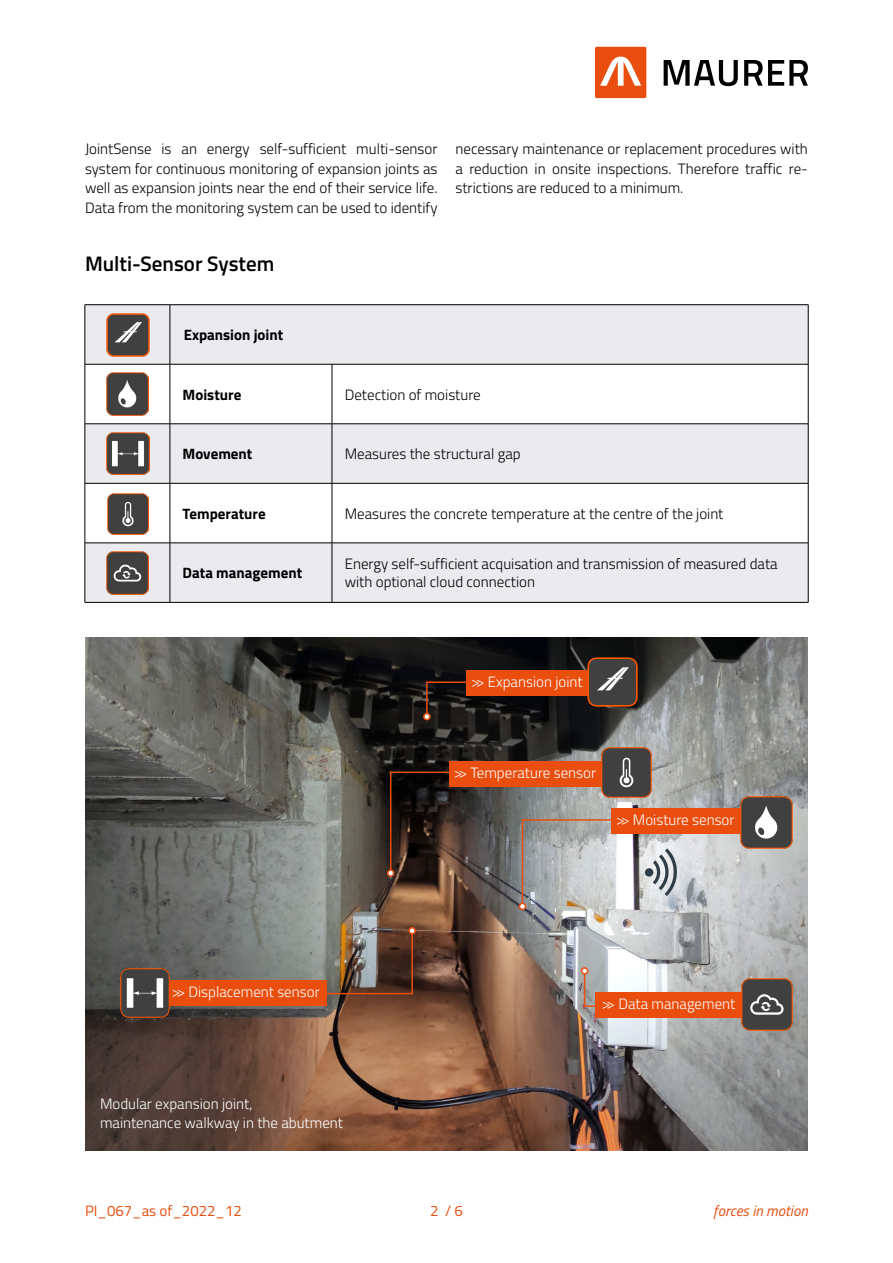
<style>
.page{position:relative;width:893px;height:1263px;background:#fff}
.page>*{position:absolute;margin:0;border:0;box-sizing:border-box;transform-origin:0 0}
.t1{font:600 21px "Titillium";color:#000}
.t2{font:300 15px/19.5px "Titillium";color:#000;text-align:justify}
.t3{font:300 15px/19.5px "Titillium";color:#fff}
.t4{font:700 15px "Titillium";color:#000}
.t5{font:15px "Titillium";color:#e94e0f}
.t6{font:italic 15px "Titillium";color:#e94e0f}
</style>
<div class="page">
<svg style="left:664px;top:60px;width:144px;height:26px"></svg>
<div style="left:595px;top:47px;width:51px;height:51px;background:#e94e0f;border-radius:2px"></div>
<svg style="left:600px;top:57px;width:41px;height:29px"></svg>
<div style="left:86px;top:305px;width:722px;height:297px;background:#eaeaef"></div>
<svg style="left:86px;top:365px;width:722px;height:178px"></svg>
<hr style="left:85px;top:423px;width:85px;height:1px;background:#000">
<hr style="left:170px;top:423px;width:162px;height:1px;background:#000">
<hr style="left:332px;top:423px;width:476px;height:1px;background:#000">
<hr style="left:85px;top:483px;width:85px;height:1px;background:#000">
<hr style="left:170px;top:483px;width:162px;height:1px;background:#000">
<hr style="left:332px;top:483px;width:476px;height:1px;background:#000">
<hr style="left:85px;top:543px;width:85px;height:1px;background:#000">
<hr style="left:170px;top:543px;width:162px;height:1px;background:#000">
<hr style="left:332px;top:543px;width:476px;height:1px;background:#000">
<hr style="left:85px;top:602px;width:85px;height:1px;background:#000">
<hr style="left:170px;top:602px;width:162px;height:1px;background:#000">
<hr style="left:332px;top:602px;width:476px;height:1px;background:#000">
<hr style="left:85px;top:304px;width:85px;height:1px;background:#000">
<hr style="left:170px;top:304px;width:162px;height:1px;background:#000">
<hr style="left:332px;top:304px;width:476px;height:1px;background:#000">
<hr style="left:85px;top:364px;width:85px;height:1px;background:#000">
<hr style="left:170px;top:364px;width:162px;height:1px;background:#000">
<hr style="left:332px;top:364px;width:476px;height:1px;background:#000">
<hr style="left:170px;top:305px;width:1px;height:59px;background:#000">
<hr style="left:808px;top:305px;width:1px;height:59px;background:#000">
<hr style="left:170px;top:364px;width:1px;height:60px;background:#000">
<hr style="left:332px;top:364px;width:1px;height:60px;background:#000">
<hr style="left:808px;top:364px;width:1px;height:60px;background:#000">
<hr style="left:85px;top:483px;width:1px;height:60px;background:#000">
<hr style="left:85px;top:543px;width:1px;height:59px;background:#000">
<hr style="left:85px;top:305px;width:1px;height:59px;background:#000">
<hr style="left:85px;top:364px;width:1px;height:60px;background:#000">
<hr style="left:85px;top:424px;width:1px;height:59px;background:#000">
<hr style="left:170px;top:424px;width:1px;height:59px;background:#000">
<hr style="left:332px;top:424px;width:1px;height:59px;background:#000">
<hr style="left:808px;top:424px;width:1px;height:59px;background:#000">
<hr style="left:170px;top:483px;width:1px;height:60px;background:#000">
<hr style="left:332px;top:483px;width:1px;height:60px;background:#000">
<hr style="left:808px;top:483px;width:1px;height:60px;background:#000">
<hr style="left:170px;top:543px;width:1px;height:59px;background:#000">
<hr style="left:332px;top:543px;width:1px;height:59px;background:#000">
<hr style="left:808px;top:543px;width:1px;height:59px;background:#000">
<img style="left:85px;top:638px;width:723px;height:512px">
<div style="left:449px;top:761px;width:153px;height:25px;background:#e94e0f"></div>
<div style="left:611px;top:808px;width:142px;height:26px;background:#e94e0f"></div>
<div style="left:159px;top:980px;width:167px;height:25px;background:#e94e0f"></div>
<svg style="left:424px;top:681px;width:75px;height:38px;background:#241b17"></svg>
<div style="left:423px;top:713px;width:8px;height:7px;border:2px solid #e94e0f;border-radius:50%"></div>
<div style="left:596px;top:993px;width:157px;height:25px;background:#e94e0f"></div>
<div style="left:467px;top:670px;width:125px;height:26px;background:#e94e0f"></div>
<img style="left:630px;top:836px;width:72px;height:72px">
<svg style="left:388px;top:771px;width:73px;height:105px;background:#352219"></svg>
<div style="left:387px;top:869px;width:7px;height:8px;border:2px solid #e94e0f;border-radius:50%"></div>
<img style="left:106px;top:372px;width:43px;height:43px">
<img style="left:107px;top:432px;width:42px;height:43px">
<img style="left:107px;top:493px;width:42px;height:42px">
<img style="left:602px;top:748px;width:49px;height:50px">
<img style="left:741px;top:796px;width:51px;height:52px">
<img style="left:121px;top:968px;width:48px;height:49px">
<img style="left:106px;top:551px;width:42px;height:43px">
<img style="left:742px;top:978px;width:51px;height:52px">
<svg style="left:520px;top:818px;width:94px;height:91px;background:#b4b2af"></svg>
<div style="left:519px;top:903px;width:7px;height:7px;border:2px solid #e94e0f;border-radius:50%"></div>
<img style="left:320px;top:928px;width:95px;height:67px">
<div style="left:408px;top:927px;width:8px;height:7px;border:2px solid #e94e0f;border-radius:50%"></div>
<svg style="left:581px;top:968px;width:17px;height:39px"></svg>
<div style="left:581px;top:967px;width:7px;height:8px;border:2px solid #e94e0f;border-radius:50%"></div>
<img style="left:588px;top:657px;width:49px;height:50px">
<img style="left:106px;top:314px;width:43px;height:43px">
<p class="t2" style="left:85px;top:139px;width:354px">JointSense is an energy self-sufficient multi-sensor system for continuous monitoring of expansion joints as well as expansion joints near the end of their service life.<br>Data from the monitoring system can be used to identify</p>
<p class="t2" style="left:455px;top:139px;width:354px">necessary maintenance or replacement procedures with a reduction in onsite inspections. Therefore traffic re&shy;strictions are reduced to a minimum.</p>
<h1 class="t1" style="left:85px;top:248px;width:191px">Multi-Sensor System</h1>
<p class="t4" style="left:184px;top:323px;width:101px">Expansion joint</p>
<p class="t4" style="left:183px;top:383px;width:60px">Moisture</p>
<p class="t2" style="left:345px;top:384px;width:138px">Detection of moisture</p>
<p class="t4" style="left:183px;top:442px;width:71px">Movement</p>
<p class="t2" style="left:345px;top:443px;width:177px">Measures the structural gap</p>
<p class="t4" style="left:183px;top:502px;width:85px">Temperature</p>
<p class="t2" style="left:345px;top:503px;width:380px">Measures the concrete temperature at the centre of the joint</p>
<p class="t4" style="left:183px;top:561px;width:121px">Data management</p>
<p class="t2" style="left:345px;top:554px;width:434px;line-height:18px">Energy self-sufficient acquisation and transmission of measured data with optional cloud connection</p>
<p class="t3" style="left:471px;top:671px;width:113px">&gt;&gt; Expansion joint</p>
<p class="t3" style="left:172px;top:981px;width:150px">&gt;&gt; Displacement sensor</p>
<p class="t3" style="left:100px;top:1093px;width:245px">Modular expansion joint,<br>maintenance walkway in the abutment</p>
<p class="t3" style="left:454px;top:762px;width:144px">&gt;&gt; Temperature sensor</p>
<p class="t3" style="left:616px;top:809px;width:120px">&gt;&gt; Moisture sensor</p>
<p class="t3" style="left:602px;top:994px;width:135px">&gt;&gt; Data management</p>
<p class="t5" style="left:85px;top:1200px;width:158px">PI_067_as of_2022_12</p>
<p class="t5" style="left:430px;top:1200px;width:34px">2 / 6</p>
<p class="t6" style="left:713px;top:1200px;width:96px">forces in motion</p>
</div>
